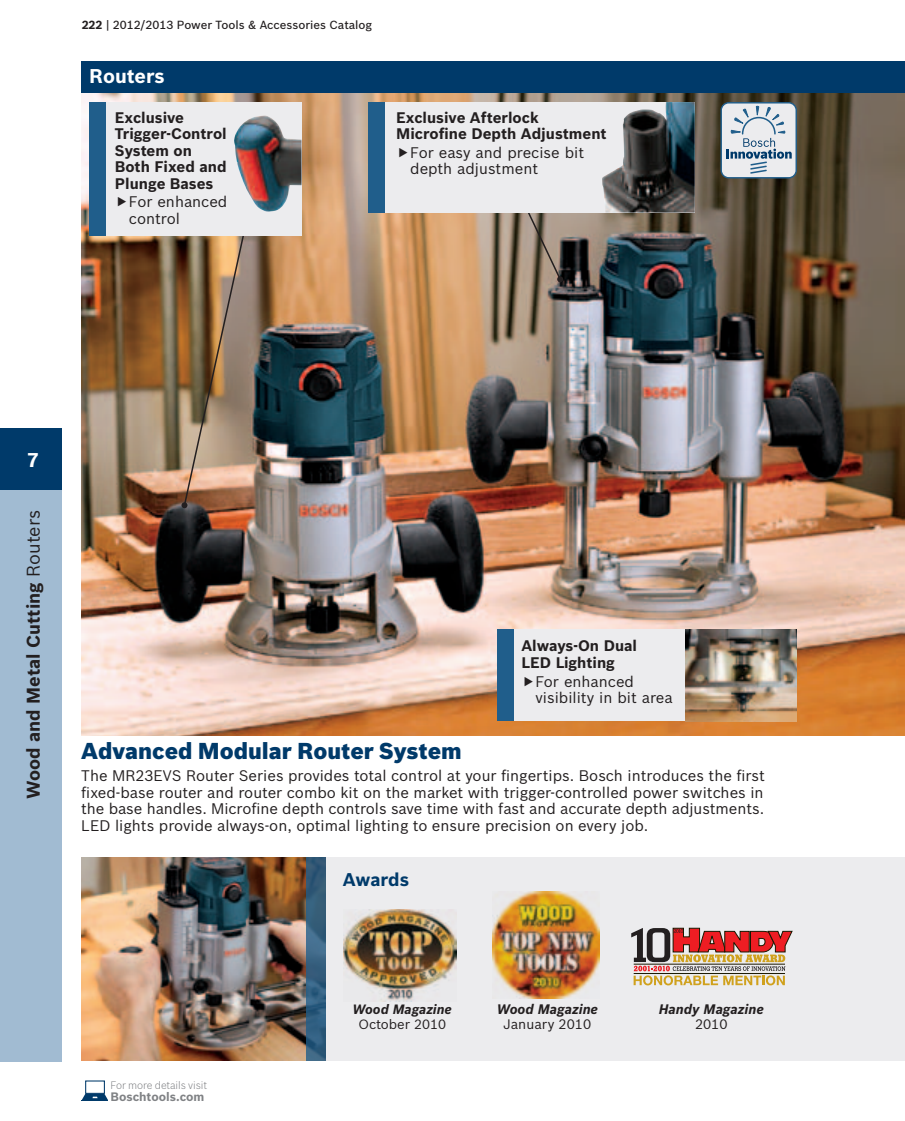
<style>
.page{position:relative;width:905px;height:1121px;background:#fff}
.page>*{position:absolute;margin:0;border:0;box-sizing:border-box;transform-origin:0 0}
.t1{font:900 22.5px "Bosch Sans";color:#003a6a}
.t2{font:700 19.5px "Bosch Sans";color:#fff}
.t3{font:700 18px "Bosch Sans";color:#231f20}
.t4{font:700 18px "Bosch Sans";letter-spacing:-.005em;color:#003a6a}
.t5{font:15px/16.5px "Bosch Sans";color:#231f20}
.t6{font:700 15px/16.5px "Bosch Sans";color:#231f20}
.t7{font:italic 700 13.5px "Bosch Sans";color:#231f20}
.t8{font:13.5px "Bosch Sans";color:#231f20}
.t9{font:italic 700 13.2px "Bosch Sans";color:#231f20}
.t10{font:13.2px "Bosch Sans";color:#231f20}
.t11{font:700 12px "Bosch Sans";color:#808285}
.t12{font:500 11.55px "Bosch Sans";color:#231f20}
.t13{font:300 10.5px "Bosch Sans";letter-spacing:-.005em;color:#808285}
.s1{font-weight:700}
.s2{font-weight:400}
</style>
<div class="page">
<img style="left:82px;top:92px;width:822px;height:643px">
<div style="left:82px;top:61px;width:822px;height:31px;background:#003a6a"></div>
<div style="left:721px;top:103px;width:75px;height:75px;background:#ececee;border-radius:7px"></div>
<div style="left:720px;top:102px;width:77px;height:76px;border:1px solid #205e8b;border-radius:7px"></div>
<svg style="left:726px;top:101px;width:65px;height:73px"></svg>
<img style="left:181px;top:236px;width:71px;height:272px">
<svg style="left:518px;top:212px;width:45px;height:70px;background:#948576"></svg>
<div style="left:96px;top:102px;width:205px;height:134px;background:#ececee"></div>
<div style="left:89px;top:102px;width:16px;height:134px;background:#205e8b"></div>
<img style="left:234px;top:115px;width:67px;height:97px">
<div style="left:369px;top:102px;width:325px;height:110px;background:#ececee"></div>
<div style="left:369px;top:102px;width:16px;height:110px;background:#205e8b"></div>
<img style="left:602px;top:102px;width:92px;height:110px">
<img style="left:82px;top:857px;width:224px;height:203px">
<div style="left:497px;top:629px;width:247px;height:92px;background:#ececee"></div>
<div style="left:497px;top:629px;width:16px;height:92px;background:#205e8b"></div>
<img style="left:685px;top:629px;width:111px;height:92px">
<svg style="left:306px;top:857px;width:21px;height:203px;background:#3c6583"></svg>
<div style="left:327px;top:857px;width:577px;height:203px;background:#ececee"></div>
<img style="left:343px;top:909px;width:113px;height:92px">
<img style="left:492px;top:891px;width:107px;height:107px">
<svg style="left:631px;top:927px;width:161px;height:58px"></svg>
<div style="left:0;top:437px;width:61px;height:624px;background:#a1bbd2"></div>
<div style="left:0;top:429px;width:61px;height:61px;background:#003a6a"></div>
<div style="left:85px;top:1080px;width:20px;height:13px;border:1px solid #003a6a"></div>
<svg style="left:82px;top:1093px;width:26px;height:8px"></svg>
<p class="t12" style="left:82px;top:16px;width:292px"><span class="s1">222</span> | 2012/2013 Power Tools &amp; Accessories Catalog</p>
<h2 class="t2" style="left:89px;top:61px;width:77px">Routers</h2>
<p class="t6" style="left:115px;top:108px;width:113px">Exclusive<br>Trigger-Control<br>System on<br>Both Fixed and<br>Plunge Bases</p>
<p class="t5" style="left:129px;top:192px;width:100px">For enhanced control</p>
<p class="t6" style="left:396px;top:108px;width:212px">Exclusive Afterlock<br>Microfine Depth Adjustment</p>
<p class="t5" style="left:410px;top:143px;width:175px">For easy and precise bit depth adjustment</p>
<h2 class="t2" style="left:27px;top:445px;width:13px">7</h2>
<p class="t3" style="left:20px;top:799px;width:290px;rotate:-90deg">Wood and Metal Cutting <span class="s2">Routers</span></p>
<p class="t6" style="left:521px;top:637px;width:117px">Always-On Dual<br>LED Lighting</p>
<p class="t5" style="left:535px;top:672px;width:139px">For enhanced visibility in bit area</p>
<h1 class="t1" style="left:81px;top:734px;width:382px">Advanced Modular Router System</h1>
<p class="t5" style="left:81px;top:766px;width:685px;text-align:justify">The MR23EVS Router Series provides total control at your fingertips. Bosch introduces the first fixed-base router and router combo kit on the market with trigger-controlled power switches in the base handles. Microfine depth controls save time with fast and accurate depth adjustments.<br>LED lights provide always-on, optimal lighting to ensure precision on every job.</p>
<p class="t4" style="left:343px;top:865px;width:68px">Awards</p>
<p class="t13" style="left:111px;top:1077px;width:98px">For more details visit</p>
<p class="t11" style="left:111px;top:1087px;width:95px">Boschtools.com</p>
<p class="t9" style="left:352px;top:999px;width:101px">Wood Magazine</p>
<p class="t10" style="left:358px;top:1014px;width:89px">October 2010</p>
<p class="t7" style="left:496px;top:999px;width:103px">Wood Magazine</p>
<p class="t8" style="left:503px;top:1014px;width:89px">January 2010</p>
<p class="t7" style="left:658px;top:999px;width:107px">Handy Magazine</p>
<p class="t8" style="left:695px;top:1014px;width:34px">2010</p>
</div>
